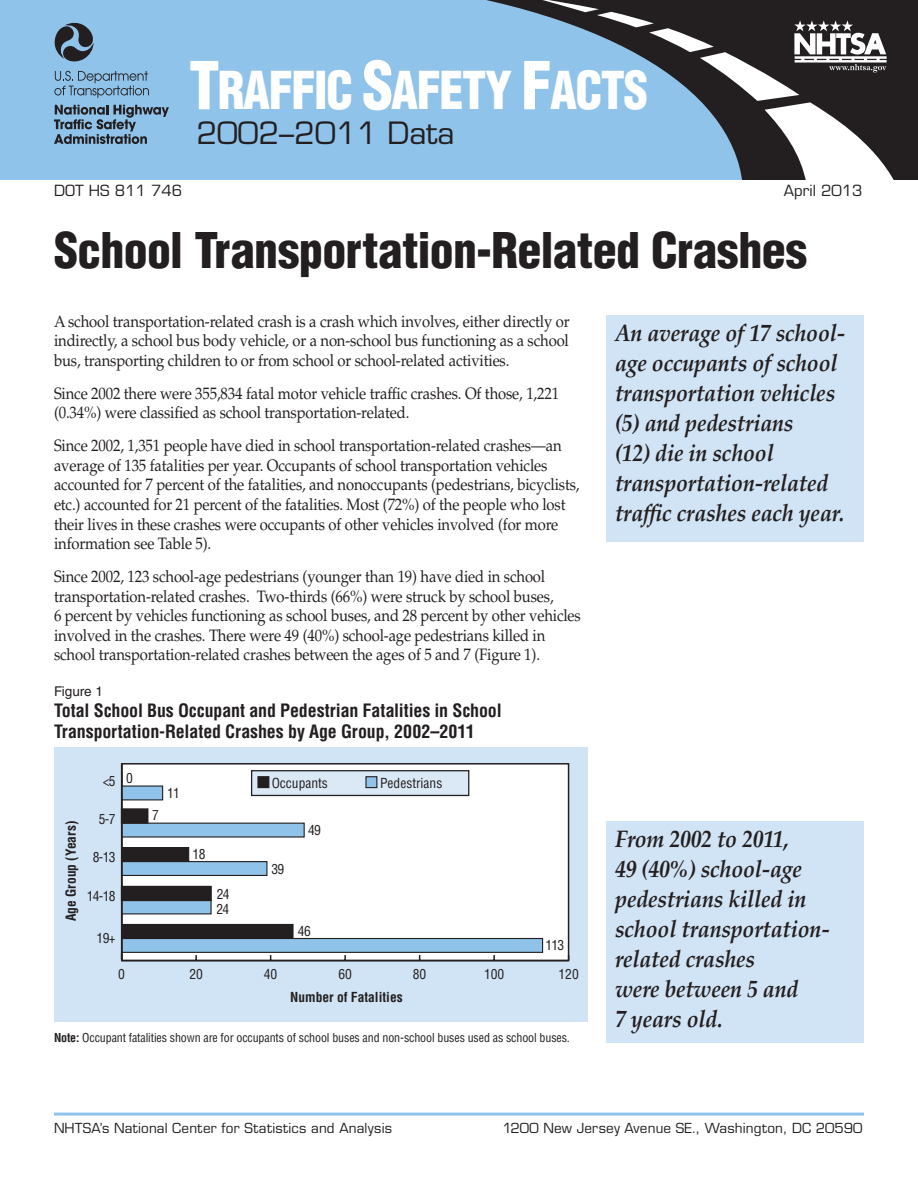
<style>
.page{position:relative;width:918px;height:1188px;background:#fff}
.page>*{position:absolute;margin:0;border:0;box-sizing:border-box;transform-origin:0 0}
.t1{font:900 condensed 51px "Helvetica LT Std";letter-spacing:-.03em;color:#fff;scale:.95 1}
.t2{font:900 condensed 48px "Helvetica LT Std";letter-spacing:-.015em;color:#231f20}
.t3{font:30px "Eurostile LT Std";color:#231f20}
.Pull_Quote{font:italic 700 24px/30px "Palatino LT Std";letter-spacing:-.01em;color:#231f20;scale:.9 1}
.Table_Title{font:700 condensed 18px/21px "Helvetica LT Std";letter-spacing:-.005em;color:#231f20}
.Body{font:16.5px/19.5px "Palatino LT Std";letter-spacing:-.01em;color:#231f20;scale:.9 1}
.t4{font:15px "Eurostile LT Std";color:#231f20}
.t5{font:13.5px "Eurostile LT Std";letter-spacing:.015em;color:#231f20}
.Image{font:condensed 13.5px/14.7px "Helvetica LT Std";color:#231f20}
.Image-2{font:700 condensed 13.5px "Helvetica LT Std";color:#231f20}
.Table_Number{font:13.5px "Helvetica LT Std";color:#231f20}
.Table_Footer{font:condensed 12px "Helvetica LT Std";letter-spacing:-.01em;color:#231f20}
.s1{font-size:64.5px}
.s2{font-weight:700}
</style>
<div class="page">
<hr style="left:54px;top:1113px;width:810px;height:3px;background:#90c3ea">
<div style="left:0;top:0;width:918px;height:180px;background:#90c3ea"></div>
<svg style="left:486px;top:0;width:432px;height:180px"></svg>
<svg style="left:529px;top:0;width:367px;height:180px"></svg>
<svg style="left:54px;top:105px;width:115px;height:39px"></svg>
<svg style="left:54px;top:71px;width:95px;height:27px"></svg>
<svg style="left:54px;top:22px;width:40px;height:40px"></svg>
<div style="left:606px;top:315px;width:258px;height:226px;background:#d1e4f5"></div>
<div style="left:54px;top:747px;width:534px;height:274px;background:#d1e4f5"></div>
<div style="left:122px;top:764px;width:447px;height:197px;background:#fff"></div>
<div style="left:121px;top:785px;width:42px;height:15px;background:#90c3ea"></div>
<div style="left:121px;top:823px;width:184px;height:15px;background:#90c3ea;border:1px solid #231f20"></div>
<div style="left:121px;top:861px;width:146px;height:15px;background:#90c3ea;border:1px solid #231f20"></div>
<div style="left:121px;top:900px;width:91px;height:14px;background:#90c3ea"></div>
<div style="left:121px;top:938px;width:422px;height:15px;background:#90c3ea;border:1px solid #231f20"></div>
<div style="left:121px;top:808px;width:27px;height:16px;background:#231f20;border:2px solid #231f20"></div>
<div style="left:121px;top:847px;width:68px;height:15px;background:#231f20"></div>
<div style="left:121px;top:886px;width:91px;height:15px;background:#231f20"></div>
<div style="left:121px;top:924px;width:173px;height:15px;background:#231f20"></div>
<div style="left:121px;top:763px;width:448px;height:198px;border:2px solid #231f20"></div>
<div style="left:251px;top:770px;width:218px;height:26px;background:#dbe9f7;border:1px solid #231f20"></div>
<div style="left:257px;top:776px;width:12px;height:12px;background:#231f20;border:1px solid #231f20"></div>
<div style="left:365px;top:776px;width:12px;height:12px;background:#90c3ea;border:1px solid #231f20"></div>
<div style="left:606px;top:821px;width:258px;height:222px;background:#d1e4f5"></div>
<h1 class="t1" style="left:189px;top:58px;width:485px"><span class="s1">T</span>RAFFIC <span class="s1">S</span>AFETY <span class="s1">F</span>ACTS</h1>
<h3 class="t3" style="left:196px;top:115px;width:260px">2002–2011 Data</h3>
<p class="t4" style="left:54px;top:182px;width:130px">DOT HS 811 746</p>
<p class="t4" style="left:784px;top:182px;width:80px">April 2013</p>
<h1 class="t2" style="left:54px;top:220px;width:755px">School Transportation-Related Crashes</h1>
<p class="Body" style="left:54px;top:312px;width:574px;text-align:justify">A school transportation-related crash is a crash which involves, either directly or indirectly, a school bus body vehicle, or a non-school bus functioning as a school bus, transporting children to or from school or school-related activities.</p>
<p class="Body" style="left:54px;top:384px;width:563px">Since 2002 there were 355,834 fatal motor vehicle traffic crashes. Of those, 1,221 (0.34%) were classified as school transportation-related.</p>
<p class="Body" style="left:54px;top:436px;width:586px">Since 2002, 1,351 people have died in school transportation-related crashes—an average of 135 fatalities per year. Occupants of school transportation vehicles accounted for 7 percent of the fatalities, and nonoccupants (pedestrians, bicyclists, etc.) accounted for 21 percent of the fatalities. Most (72%) of the people who lost their lives in these crashes were occupants of other vehicles involved (for more information see Table 5).</p>
<p class="Body" style="left:54px;top:567px;width:587px">Since 2002, 123 school-age pedestrians (younger than 19) have died in school transportation-related crashes. Two-thirds (66%) were struck by school buses,<br>6 percent by vehicles functioning as school buses, and 28 percent by other vehicles involved in the crashes. There were 49 (40%) school-age pedestrians killed in school transportation-related crashes between the ages of 5 and 7 (Figure 1).</p>
<p class="Table_Number" style="left:54px;top:683px;width:50px">Figure 1</p>
<p class="Table_Title" style="left:54px;top:700px;width:449px">Total School Bus Occupant and Pedestrian Fatalities in School<br>Transportation-Related Crashes by Age Group, 2002–2011</p>
<p class="Image-2" style="left:63px;top:921px;width:102px;rotate:-90deg">Age Group (Years)</p>
<p class="Image" style="left:103px;top:774px;width:32px">&lt;5 0</p>
<p class="Image" style="left:167px;top:785px;width:14px">11</p>
<p class="Image" style="left:272px;top:776px;width:58px">Occupants</p>
<p class="Image" style="left:380px;top:776px;width:64px">Pedestrians</p>
<p class="Image" style="left:99px;top:812px;width:18px">5-7</p>
<p class="Image" style="left:152px;top:808px;width:8px">7</p>
<p class="Image" style="left:308px;top:823px;width:14px">49</p>
<p class="Image" style="left:93px;top:850px;width:24px">8-13</p>
<p class="Image" style="left:87px;top:889px;width:30px">14-18</p>
<p class="Image" style="left:97px;top:931px;width:20px">19+</p>
<p class="Image" style="left:193px;top:846px;width:14px">18</p>
<p class="Image" style="left:216px;top:886px;width:15px">24<br>24</p>
<p class="Image" style="left:272px;top:861px;width:14px">39</p>
<p class="Image" style="left:298px;top:923px;width:14px">46</p>
<p class="Image" style="left:545px;top:938px;width:20px">113</p>
<p class="Image" style="left:118px;top:966px;width:8px">0</p>
<p class="Image" style="left:189px;top:966px;width:15px">20</p>
<p class="Image" style="left:264px;top:966px;width:15px">40</p>
<p class="Image" style="left:338px;top:966px;width:15px">60</p>
<p class="Image" style="left:413px;top:966px;width:15px">80</p>
<p class="Image" style="left:484px;top:966px;width:22px">100</p>
<p class="Image" style="left:559px;top:966px;width:22px">120</p>
<p class="Image-2" style="left:290px;top:988px;width:114px">Number of Fatalities</p>
<p class="Table_Footer" style="left:54px;top:1031px;width:517px"><span class="s2">Note:</span> Occupant fatalities shown are for occupants of school buses and non-school buses used as school buses.</p>
<p class="Pull_Quote" style="left:615px;top:319px;width:257px">An average of 17 school&shy;age occupants of school transportation vehicles (5) and pedestrians<br>(12) die in school transportation-related traffic crashes each year.</p>
<p class="Pull_Quote" style="left:615px;top:824px;width:240px">From 2002 to 2011,<br>49 (40%) school-age pedestrians killed in school transportation&shy;related crashes<br>were between 5 and<br>7 years old.</p>
<p class="t5" style="left:54px;top:1120px;width:340px">NHTSA’s National Center for Statistics and Analysis</p>
<p class="t5" style="left:502px;top:1120px;width:361px">1200 New Jersey Avenue SE., Washington, DC 20590</p>
</div>
